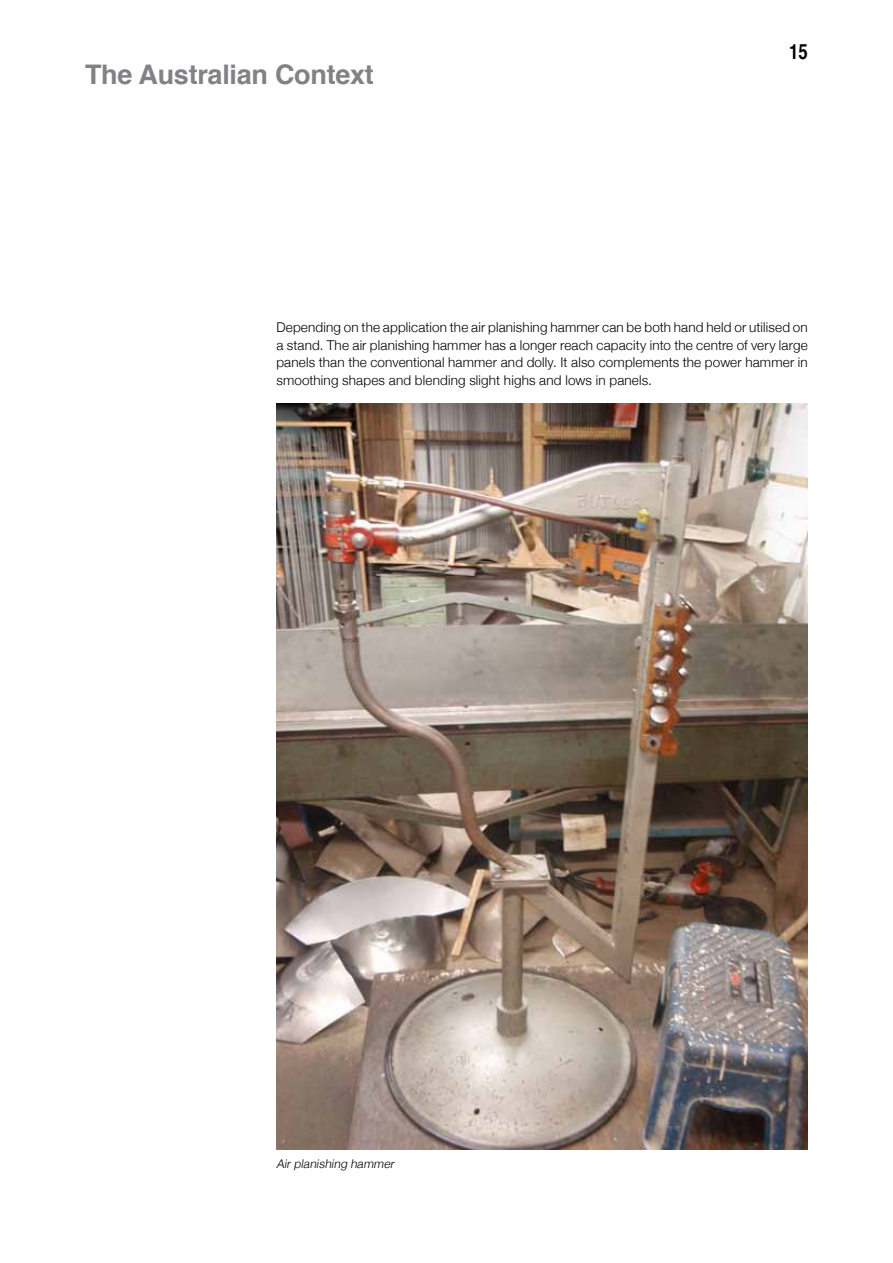
<style>
.page{position:relative;width:893px;height:1263px;background:#fff}
.page>*{position:absolute;margin:0;border:0;box-sizing:border-box;transform-origin:0 0}
.t1{font:700 27px "Helvetica";letter-spacing:-.01em;color:#808285}
.t2{font:700 21px "Helvetica";color:#000;scale:.8 1}
.t3{font:300 13.5px/17.7px "Helvetica Neue";letter-spacing:.01em;color:#000;text-align:justify}
.t4{font:italic 300 12px "Helvetica Neue";color:#000}
</style>
<div class="page">
<img style="left:276px;top:404px;width:532px;height:745px">
<h1 class="t1" style="left:85px;top:53px;width:290px">The Australian Context</h1>
<h2 class="t2" style="left:789px;top:34px;width:25px">15</h2>
<p class="t3" style="left:276px;top:318px;width:533px">Depending on the application the air planishing hammer can be both hand held or utilised on a stand. The air planishing hammer has a longer reach capacity into the centre of very large panels than the conventional hammer and dolly. It also complements the power hammer in smoothing shapes and blending slight highs and lows in panels.</p>
<p class="t4" style="left:276px;top:1157px;width:122px">Air planishing hammer</p>
</div>
